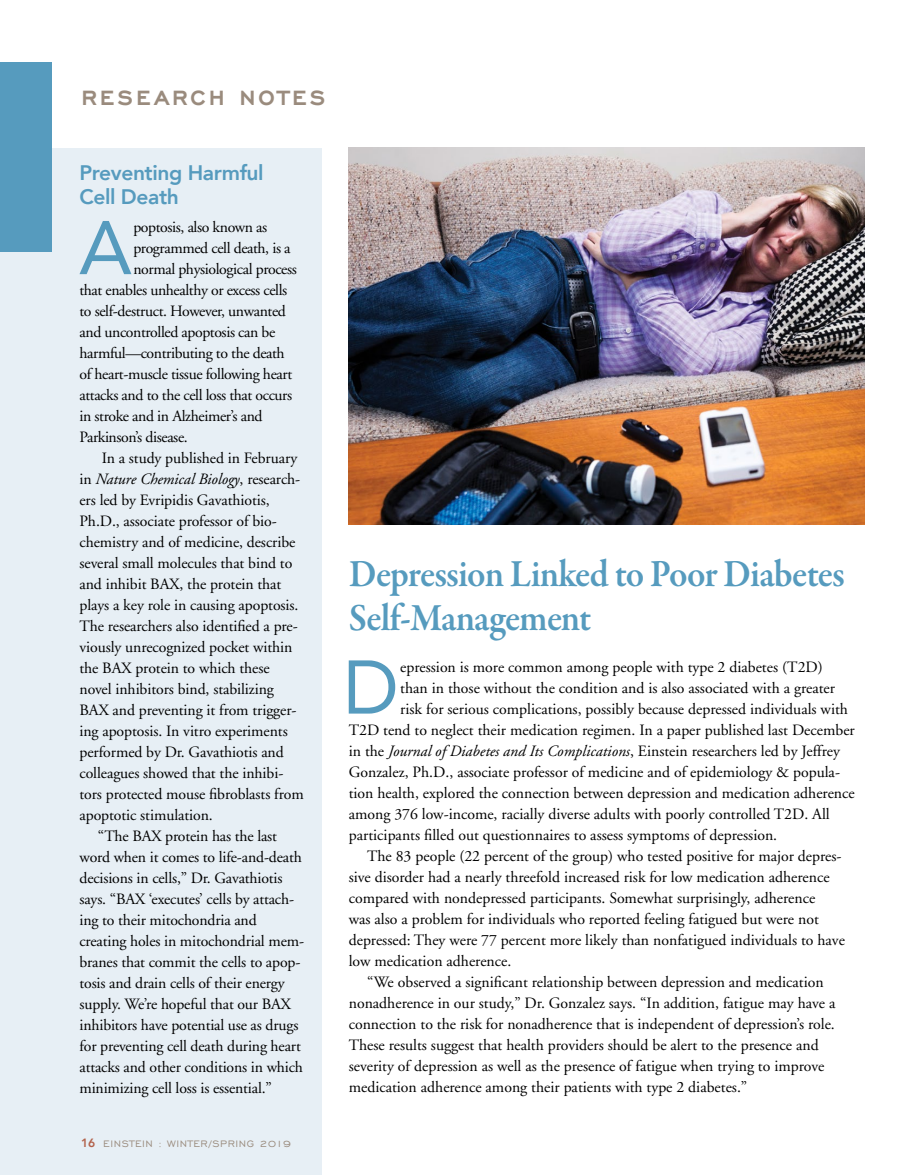
<style>
.page{position:relative;width:918px;height:1175px;background:#fff}
.page>*{position:absolute;margin:0;border:0;box-sizing:border-box;transform-origin:0 0}
.Body_Copy_-_Agaramon{font:75px "Avenir";color:#569bbe}
.t1{font:600 39px/43.5px "Garamond Premr Pro";letter-spacing:-.025em;color:#569bbe;scale:.94 1}
.t2{font:700 27px "Engravers Gothic";letter-spacing:.11em;color:#9a8b7d}
.t3{font:800 21px/24px "Avenir";letter-spacing:-.02em;color:#569bbe}
.Body_Copy_-_Agaramon-2{font:15.75px/21px "Adobe Garamond";letter-spacing:-.005em;color:#000}
.Body_Copy_-_Agaramon-3{font:15.75px "Adobe Garamond";letter-spacing:-.025em;color:#000}
.t4{font:12px "Engravers Gothic BT";letter-spacing:.05em;color:#9a8b7d}
.s1{font-style:italic}
.s2{font-family:"Avenir";font-weight:800;color:#b2614a}
</style>
<div class="page">
<div style="left:0;top:149px;width:322px;height:1025px;background:#e7eff5"></div>
<div style="left:0;top:62px;width:52px;height:190px;background:#569bbe"></div>
<img style="left:349px;top:147px;width:516px;height:377px">
<p class="t2" style="left:82px;top:83px;width:245px">RESEARCH NOTES</p>
<p class="t3" style="left:80px;top:161px;width:186px">Preventing Harmful<br>Cell Death</p>
<p class="Body_Copy_-_Agaramon" style="left:79px;top:188px;width:54px">A</p>
<p class="Body_Copy_-_Agaramon-3" style="left:133px;top:219px;width:135px">poptosis, also known as</p>
<p class="Body_Copy_-_Agaramon-3" style="left:133px;top:240px;width:159px">programmed cell death, is a</p>
<p class="Body_Copy_-_Agaramon-3" style="left:133px;top:261px;width:165px">normal physiological process</p>
<p class="Body_Copy_-_Agaramon-3" style="left:80px;top:282px;width:209px">that enables unhealthy or excess cells</p>
<p class="Body_Copy_-_Agaramon-3" style="left:80px;top:303px;width:208px">to self-destruct. However, unwanted</p>
<p class="Body_Copy_-_Agaramon-3" style="left:80px;top:324px;width:197px">and uncontrolled apoptosis can be</p>
<p class="Body_Copy_-_Agaramon-3" style="left:80px;top:345px;width:207px">harmful—contributing to the death</p>
<p class="Body_Copy_-_Agaramon-3" style="left:80px;top:366px;width:214px">of heart-muscle tissue following heart</p>
<p class="Body_Copy_-_Agaramon-3" style="left:80px;top:387px;width:214px">attacks and to the cell loss that occurs</p>
<p class="Body_Copy_-_Agaramon-3" style="left:80px;top:408px;width:185px">in stroke and in Alzheimer’s and</p>
<p class="Body_Copy_-_Agaramon-3" style="left:80px;top:429px;width:110px">Parkinson’s disease.</p>
<p class="Body_Copy_-_Agaramon-2" style="left:80px;top:448px;width:226px;text-indent:22px">In a study published in February in <span class="s1">Nature Chemical Biology</span>, research&shy;ers led by Evripidis Gavathiotis, Ph.D., associate professor of bio&shy;chemistry and of medicine, describe several small molecules that bind to and inhibit BAX, the protein that plays a key role in causing apoptosis.<br>The researchers also identified a pre&shy;viously unrecognized pocket within the BAX protein to which these novel inhibitors bind, stabilizing BAX and preventing it from trigger&shy;ing apoptosis. In vitro experiments performed by Dr. Gavathiotis and colleagues showed that the inhibi&shy;tors protected mouse fibroblasts from apoptotic stimulation.</p>
<p class="Body_Copy_-_Agaramon-2" style="left:80px;top:826px;width:226px;text-indent:18px">“The BAX protein has the last word when it comes to life-and-death decisions in cells,” Dr. Gavathiotis says. “BAX ‘executes’ cells by attach&shy;ing to their mitochondria and creating holes in mitochondrial mem&shy;branes that commit the cells to apop&shy;tosis and drain cells of their energy supply. We’re hopeful that our BAX inhibitors have potential use as drugs for preventing cell death during heart attacks and other conditions in which minimizing cell loss is essential.”</p>
<p class="t4" style="left:81px;top:1137px;width:212px"><span class="s2">16</span> EINSTEIN : WINTER/SPRING 2019</p>
<p class="t1" style="left:349px;top:553px;width:529px">Depression Linked to Poor Diabetes<br>Self-Management</p>
<p class="Body_Copy_-_Agaramon" style="left:343px;top:627px;width:57px">D</p>
<p class="Body_Copy_-_Agaramon-2" style="left:400px;top:656px;width:424px">epression is more common among people with type 2 diabetes (T2D)</p>
<p class="Body_Copy_-_Agaramon-2" style="left:400px;top:677px;width:436px">than in those without the condition and is also associated with a greater</p>
<p class="Body_Copy_-_Agaramon-2" style="left:400px;top:698px;width:449px">risk for serious complications, possibly because depressed individuals with</p>
<p class="Body_Copy_-_Agaramon-2" style="left:349px;top:719px;width:508px">T2D tend to neglect their medication regimen. In a paper published last December</p>
<p class="Body_Copy_-_Agaramon-2" style="left:349px;top:740px;width:493px">in the <span class="s1">Journal of Diabetes and Its Complications</span>, Einstein researchers led by Jeffrey</p>
<p class="Body_Copy_-_Agaramon-2" style="left:349px;top:761px;width:493px">Gonzalez, Ph.D., associate professor of medicine and of epidemiology &amp; popula-</p>
<p class="Body_Copy_-_Agaramon-2" style="left:349px;top:782px;width:507px">tion health, explored the connection between depression and medication adherence</p>
<p class="Body_Copy_-_Agaramon-2" style="left:349px;top:803px;width:483px">among 376 low-income, racially diverse adults with poorly controlled T2D. All</p>
<p class="Body_Copy_-_Agaramon-2" style="left:349px;top:824px;width:430px">participants filled out questionnaires to assess symptoms of depression.</p>
<p class="Body_Copy_-_Agaramon-2" style="left:349px;top:845px;width:498px;text-indent:18px">The 83 people (22 percent of the group) who tested positive for major depres&shy;sive disorder had a nearly threefold increased risk for low medication adherence compared with nondepressed participants. Somewhat surprisingly, adherence<br>was also a problem for individuals who reported feeling fatigued but were not depressed: They were 77 percent more likely than nonfatigued individuals to have low medication adherence.</p>
<p class="Body_Copy_-_Agaramon-2" style="left:349px;top:971px;width:488px;text-indent:18px">“We observed a significant relationship between depression and medication nonadherence in our study,” Dr. Gonzalez says. “In addition, fatigue may have a connection to the risk for nonadherence that is independent of depression’s role.<br>These results suggest that health providers should be alert to the presence and severity of depression as well as the presence of fatigue when trying to improve medication adherence among their patients with type 2 diabetes.”</p>
</div>
